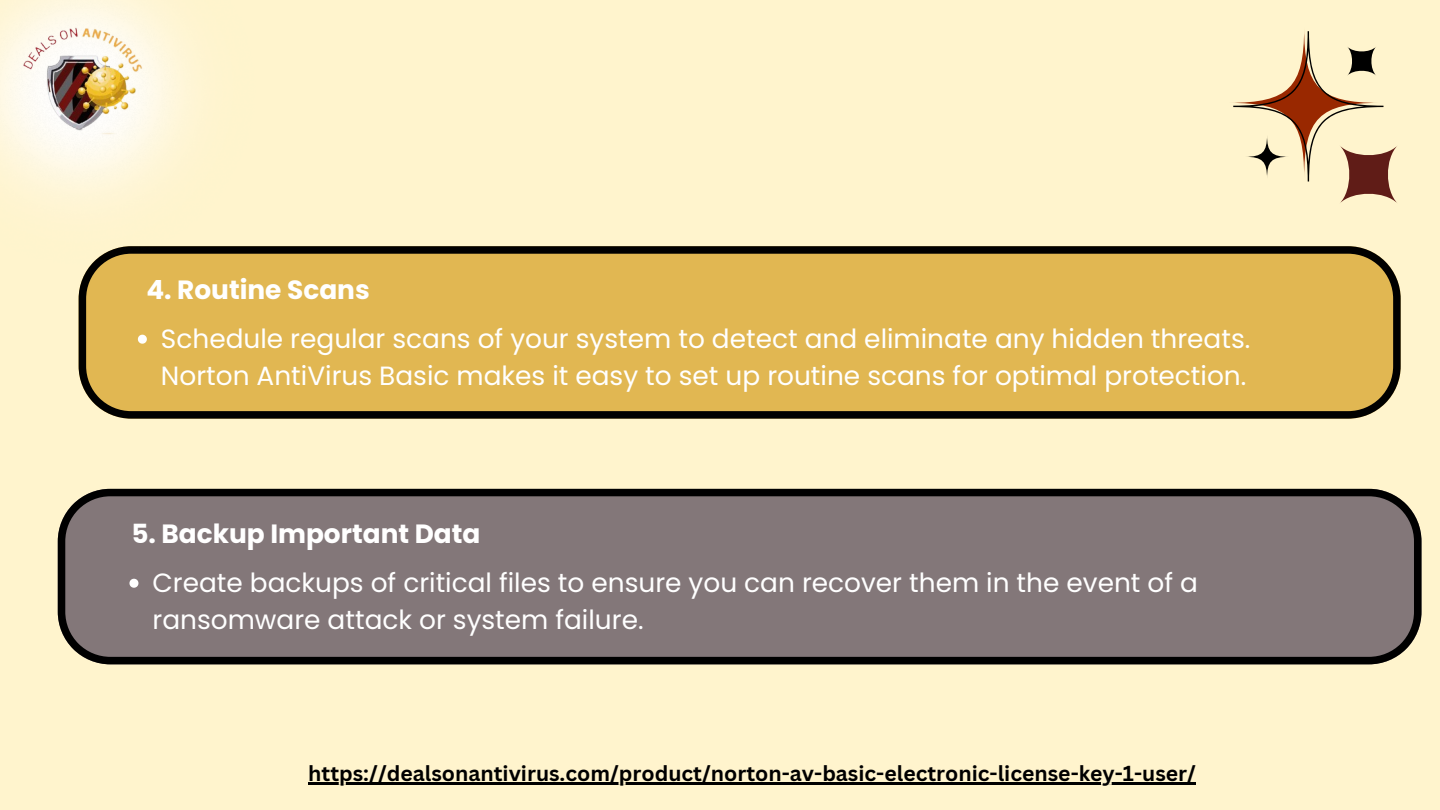
<style>
.page{position:relative;width:1440px;height:810px;background:#fff4cd}
.page>*{position:absolute;margin:0;border:0;box-sizing:border-box;transform-origin:0 0}
.t1{font:26.4px/36.8px "Poppins";color:#fff}
.t2{font:700 26.4px "Poppins";color:#fff}
.t3{font:700 21.1px "Canva Sans";color:#000}
</style>
<div class="page">
<svg style="left:79px;top:246px;width:1322px;height:173px;background:#cca64b"></svg>
<svg style="left:58px;top:489px;width:1363px;height:175px;background:#786d6e"></svg>
<svg style="left:138px;top:335px;width:9px;height:9px"></svg>
<svg style="left:129px;top:579px;width:9px;height:9px"></svg>
<img style="left:0;top:0;width:263px;height:275px">
<img style="left:16px;top:16px;width:130px;height:130px">
<hr style="left:308px;top:782px;width:888px;height:2px;background:#000">
<svg style="left:1340px;top:146px;width:57px;height:57px"></svg>
<svg style="left:1233px;top:31px;width:150px;height:151px"></svg>
<p class="t2" style="left:146px;top:271px;width:225px">4. Routine Scans</p>
<p class="t1" style="left:161px;top:321px;width:1091px">Schedule regular scans of your system to detect and eliminate any hidden threats.<br>Norton AntiVirus Basic makes it easy to set up routine scans for optimal protection.</p>
<h1 class="t2" style="left:131px;top:515px;width:351px">5. Backup Important Data</h1>
<p class="t1" style="left:153px;top:565px;width:1047px">Create backups of critical files to ensure you can recover them in the event of a ransomware attack or system failure.</p>
<p class="t3" style="left:308px;top:758px;width:889px">https://dealsonantivirus.com/product/norton-av-basic-electronic-license-key-1-user/</p>
</div>
